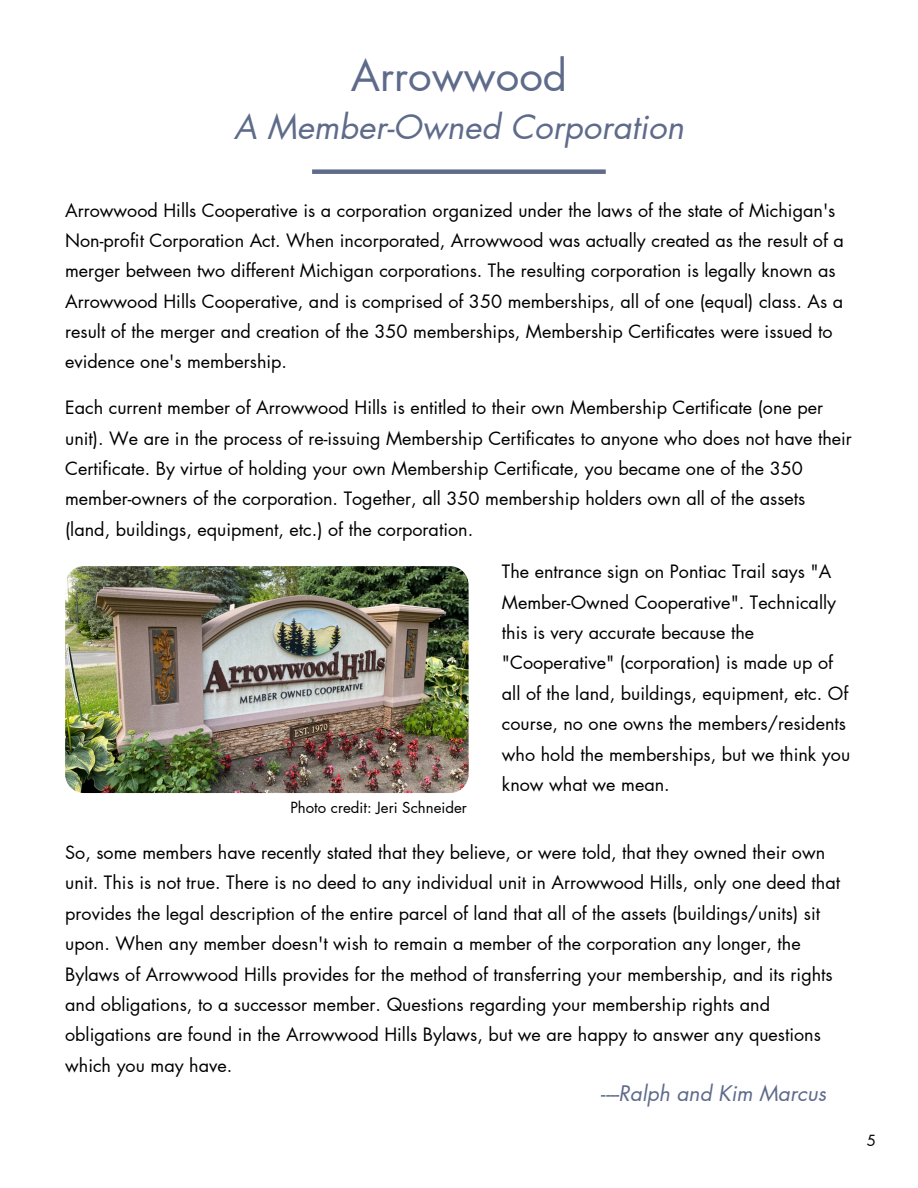
<style>
.page{position:relative;width:918px;height:1188px;background:#fff}
.page>*{position:absolute;margin:0;border:0;box-sizing:border-box;transform-origin:0 0}
.t1{font:42px "Futura LT Pro";color:#5e6b8a}
.t2{font:italic 33px "Futura LT Pro";color:#5e6b8a}
.t3{font:italic 21px "Futura LT Pro";color:#5e6b8a}
.t4{font:18px/30.3px "Futura LT Pro";color:#000}
.t5{font:15px "Futura LT Pro";color:#000}
.s1{font-style:normal}
</style>
<div class="page">
<img style="left:65px;top:566px;width:404px;height:227px;border-radius:19px">
<div style="left:312px;top:169px;width:294px;height:5px;background:#5e6b8a"></div>
<p class="t1" style="left:351px;top:56px;width:218px">Arrowwood</p>
<p class="t2" style="left:234px;top:112px;width:452px">A Member-Owned Corporation</p>
<p class="t4" style="left:65px;top:196px;width:780px">Arrowwood Hills Cooperative is a corporation organized under the laws of the state of Michigan's Non-profit Corporation Act. When incorporated, Arrowwood was actually created as the result of a merger between two different Michigan corporations. The resulting corporation is legally known as Arrowwood Hills Cooperative, and is comprised of 350 memberships, all of one (equal) class. As a result of the merger and creation of the 350 memberships, Membership Certificates were issued to evidence one's membership.</p>
<p class="t4" style="left:65px;top:393px;width:788px">Each current member of Arrowwood Hills is entitled to their own Membership Certificate (one per unit). We are in the process of re-issuing Membership Certificates to anyone who does not have their Certificate. By virtue of holding your own Membership Certificate, you became one of the 350 member-owners of the corporation. Together, all 350 membership holders own all of the assets (land, buildings, equipment, etc.) of the corporation.</p>
<p class="t5" style="left:290px;top:801px;width:178px">Photo credit: Jeri Schneider</p>
<p class="t4" style="left:502px;top:557px;width:350px">The entrance sign on Pontiac Trail says "A Member-Owned Cooperative". Technically this is very accurate because the "Cooperative" (corporation) is made up of all of the land, buildings, equipment, etc. Of course, no one owns the members/residents who hold the memberships, but we think you know what we mean.</p>
<p class="t4" style="left:65px;top:838px;width:776px">So, some members have recently stated that they believe, or were told, that they owned their own unit. This is not true. There is no deed to any individual unit in Arrowwood Hills, only one deed that provides the legal description of the entire parcel of land that all of the assets (buildings/units) sit upon. When any member doesn't wish to remain a member of the corporation any longer, the Bylaws of Arrowwood Hills provides for the method of transferring your membership, and its rights and obligations, to a successor member. Questions regarding your membership rights and obligations are found in the Arrowwood Hills Bylaws, but we are happy to answer any questions which you may have.</p>
<p class="t3" style="left:601px;top:1084px;width:227px"><span class="s1">-</span>---Ralph and Kim Marcus</p>
<p class="t5" style="left:867px;top:1134px;width:11px">5</p>
</div>
